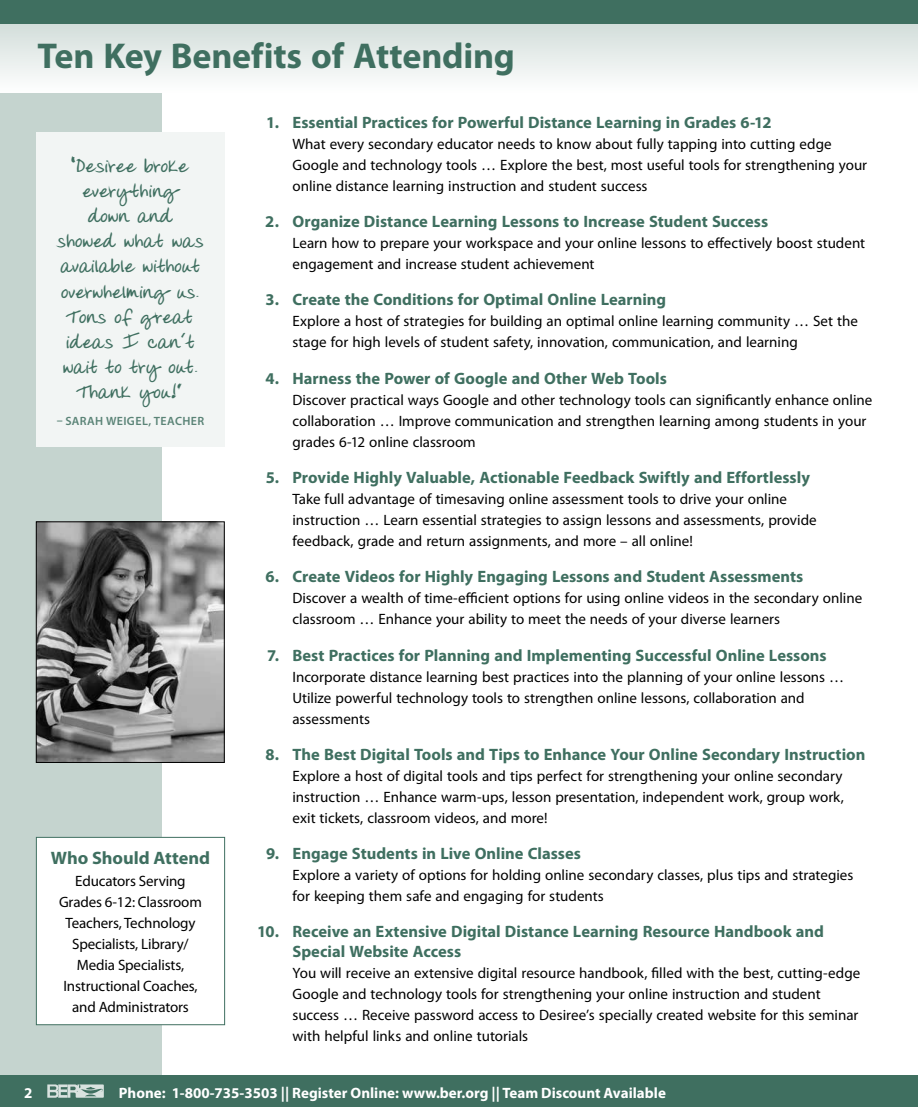
<style>
.page{position:relative;width:918px;height:1107px;background:#fff}
.page>*{position:absolute;margin:0;border:0;box-sizing:border-box;transform-origin:0 0}
.t1{font:700 36px "Myriad Pro";letter-spacing:-.005em;color:#3f6f60}
.t2{font:700 21px/25.2px "Donnys Hand";letter-spacing:.005em;color:#3f6f60;text-align:center}
.t3{font:700 18px "Myriad Pro";letter-spacing:-.005em;color:#3f6f60}
.t4{font:700 16.5px/19.8px "Myriad Pro";color:#3f6f60}
.t5{font:15px/21px "Myriad Pro";color:#000}
.t6{font:700 15px "Myriad Pro";color:#fff}
.t7{font:600 12px "Myriad Pro";letter-spacing:.035em;color:#5a8376}
</style>
<div class="page">
<div style="left:0;top:0;width:162px;height:1107px;background:#c5d4cf"></div>
<div style="left:0;top:1076px;width:918px;height:31px;background:#3f6f60"></div>
<svg style="left:47px;top:1084px;width:57px;height:14px"></svg>
<svg style="left:0;top:24px;width:918px;height:68px"></svg>
<div style="left:0;top:0;width:918px;height:24px;background:#3f6f60"></div>
<div style="left:36px;top:837px;width:189px;height:188px;background:#fff"></div>
<div style="left:36px;top:837px;width:189px;height:188px;border:1px solid #3f6f60"></div>
<div style="left:36px;top:132px;width:189px;height:315px;background:#f2f5f4"></div>
<img style="left:38px;top:524px;width:185px;height:237px">
<div style="left:36px;top:522px;width:189px;height:241px;border:1px solid #000"></div>
<h1 class="t1" style="left:38px;top:32px;width:479px">Ten Key Benefits of Attending</h1>
<h2 class="t2" style="left:57px;top:154px;width:148px">“Desiree broke everything<br>down and showed what was available without overwhelming us.<br>Tons of great ideas I can’t wait to try out.<br>Thank you!”</h2>
<p class="t7" style="left:57px;top:413px;width:149px">– SARAH WEIGEL, TEACHER</p>
<p class="t3" style="left:51px;top:846px;width:161px">Who Should Attend</p>
<p class="t5" style="left:59px;top:870px;width:144px;text-align:center">Educators Serving<br>Grades 6-12: Classroom<br>Teachers, Technology<br>Specialists, Library/<br>Media Specialists,<br>Instructional Coaches, and Administrators</p>
<p class="t4" style="left:266px;top:112px;width:507px">1. Essential Practices for Powerful Distance Learning in Grades 6-12</p>
<p class="t5" style="left:292px;top:133px;width:576px">What every secondary educator needs to know about fully tapping into cutting edge<br>Google and technology tools … Explore the best, most useful tools for strengthening your online distance learning instruction and student success</p>
<p class="t4" style="left:265px;top:211px;width:504px">2. Organize Distance Learning Lessons to Increase Student Success</p>
<p class="t5" style="left:292px;top:232px;width:574px">Learn how to prepare your workspace and your online lessons to effectively boost student engagement and increase student achievement</p>
<p class="t4" style="left:266px;top:289px;width:402px">3. Create the Conditions for Optimal Online Learning</p>
<p class="t5" style="left:292px;top:311px;width:567px">Explore a host of strategies for building an optimal online learning community … Set the stage for high levels of student safety, innovation, communication, and learning</p>
<p class="t4" style="left:265px;top:368px;width:403px">4. Harness the Power of Google and Other Web Tools</p>
<p class="t5" style="left:292px;top:389px;width:581px">Discover practical ways Google and other technology tools can significantly enhance online collaboration … Improve communication and strengthen learning among students in your grades 6-12 online classroom</p>
<p class="t4" style="left:266px;top:467px;width:546px">5. Provide Highly Valuable, Actionable Feedback Swiftly and Effortlessly</p>
<p class="t5" style="left:292px;top:488px;width:526px">Take full advantage of timesaving online assessment tools to drive your online instruction … Learn essential strategies to assign lessons and assessments, provide feedback, grade and return assignments, and more – all online!</p>
<p class="t4" style="left:265px;top:566px;width:539px">6. Create Videos for Highly Engaging Lessons and Student Assessments</p>
<p class="t5" style="left:292px;top:588px;width:571px">Discover a wealth of time-efficient options for using online videos in the secondary online classroom … Enhance your ability to meet the needs of your diverse learners</p>
<p class="t4" style="left:267px;top:645px;width:561px">7. Best Practices for Planning and Implementing Successful Online Lessons</p>
<p class="t5" style="left:292px;top:666px;width:553px">Incorporate distance learning best practices into the planning of your online lessons …<br>Utilize powerful technology tools to strengthen online lessons, collaboration and assessments</p>
<p class="t4" style="left:265px;top:744px;width:602px">8. The Best Digital Tools and Tips to Enhance Your Online Secondary Instruction</p>
<p class="t5" style="left:292px;top:765px;width:553px;text-align:justify">Explore a host of digital tools and tips perfect for strengthening your online secondary instruction … Enhance warm-ups, lesson presentation, independent work, group work, exit tickets, classroom videos, and more!</p>
<p class="t4" style="left:266px;top:843px;width:317px">9. Engage Students in Live Online Classes</p>
<p class="t5" style="left:292px;top:864px;width:562px">Explore a variety of options for holding online secondary classes, plus tips and strategies for keeping them safe and engaging for students</p>
<p class="t4" style="left:292px;top:922px;width:533px;text-indent:-35px">10. Receive an Extensive Digital Distance Learning Resource Handbook and<br>Special Website Access</p>
<p class="t5" style="left:292px;top:963px;width:569px">You will receive an extensive digital resource handbook, filled with the best, cutting-edge Google and technology tools for strengthening your online instruction and student success … Receive password access to Desiree’s specially created website for this seminar with helpful links and online tutorials</p>
<p class="t6" style="left:24px;top:1083px;width:10px">2</p>
<p class="t6" style="left:119px;top:1083px;width:549px">Phone: 1-800-735-3503 || Register Online: www.ber.org || Team Discount Available</p>
</div>
